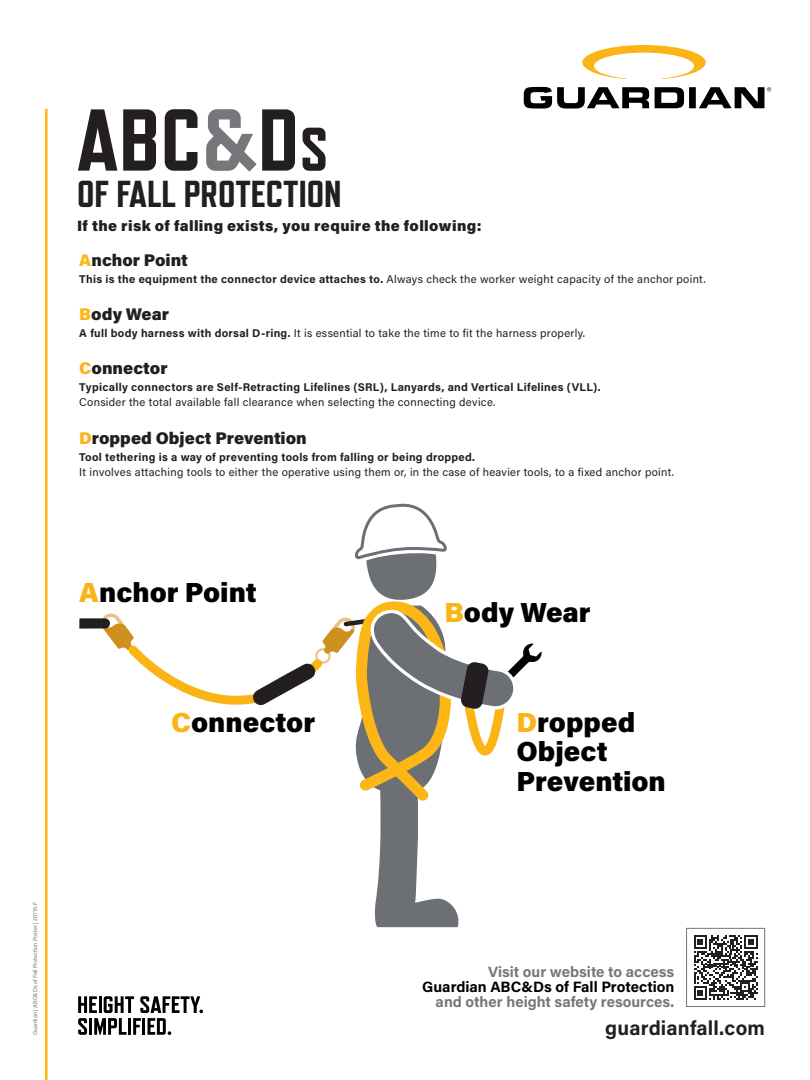
<style>
.page{position:relative;width:810px;height:1080px;background:#fff}
.page>*{position:absolute;margin:0;border:0;box-sizing:border-box;transform-origin:0 0}
.t1{font:800 87.5px "Refrigerator Deluxe";color:#231f20}
.t2{font:800 37.5px "Refrigerator Deluxe";color:#231f20}
.t3{font:900 27.56px/29.4px "Acumin Pro";color:#000}
.t4{font:700 20.06px "Acumin Pro";letter-spacing:.01em;color:#231f20}
.t5{font:900 16.88px "Acumin Pro";color:#231f20}
.t6{font:700 15px "Acumin Pro";color:#76777b}
.t7{font:900 15px "Acumin Pro";letter-spacing:.025em;color:#231f20}
.t8{font:700 15px "Acumin Pro";color:#000}
.t9{font:11.25px "Acumin Pro";letter-spacing:.025em;color:#231f20}
.t10{font:700 11.25px "Acumin Pro";letter-spacing:.025em;color:#231f20}
.t11{font:5.62px "Acumin Pro";color:#76777b}
.s1{color:#76777b}
.s2{font-size:61.25px}
.s3{color:#fcb615}
.s4{font-weight:700}
.s5{color:#fbb416}
</style>
<div class="page">
<svg style="left:582px;top:45px;width:124px;height:34px"></svg>
<svg style="left:524px;top:87px;width:247px;height:22px"></svg>
<svg style="left:78px;top:996px;width:125px;height:39px"></svg>
<svg style="left:45px;top:109px;width:3px;height:971px;background:#fcc036"></svg>
<svg style="left:374px;top:816px;width:85px;height:111px;fill:#6c7075"></svg>
<svg style="left:694px;top:935px;width:64px;height:65px"></svg>
<div style="left:686px;top:928px;width:79px;height:79px;border:1px solid #76777b"></div>
<svg style="left:79px;top:503px;width:463px;height:313px"></svg>
<h1 class="t1" style="left:77px;top:90px;width:253px">ABC<span class="s1">&amp;</span>D<span class="s2">s</span></h1>
<h2 class="t2" style="left:77px;top:172px;width:266px">OF FALL PROTECTION</h2>
<h3 class="t7" style="left:77px;top:215px;width:406px">If the risk of falling exists, you require the following:</h3>
<h3 class="t5" style="left:79px;top:248px;width:110px"><span class="s3">A</span>nchor Point</h3>
<p class="t9" style="left:79px;top:271px;width:628px"><span class="s4">This is the equipment the connector device attaches to.</span> Always check the worker weight capacity of the anchor point.</p>
<h3 class="t5" style="left:79px;top:302px;width:91px"><span class="s3">B</span>ody Wear</h3>
<p class="t9" style="left:79px;top:326px;width:507px"><span class="s4">A full body harness with dorsal D-ring.</span> It is essential to take the time to fit the harness properly.</p>
<h3 class="t5" style="left:79px;top:356px;width:90px"><span class="s5">C</span>onnector</h3>
<p class="t10" style="left:79px;top:380px;width:523px">Typically connectors are Self-Retracting Lifelines (SRL), Lanyards, and Vertical Lifelines (VLL).</p>
<p class="t9" style="left:79px;top:395px;width:418px">Consider the total available fall clearance when selecting the connecting device.</p>
<h3 class="t5" style="left:79px;top:426px;width:229px"><span class="s5">D</span>ropped Object Prevention</h3>
<p class="t10" style="left:79px;top:449px;width:397px">Tool tethering is a way of preventing tools from falling or being dropped.</p>
<p class="t9" style="left:79px;top:464px;width:596px">It involves attaching tools to either the operative using them or, in the case of heavier tools, to a fixed anchor point.</p>
<h3 class="t3" style="left:79px;top:576px;width:179px"><span class="s5">A</span>nchor Point</h3>
<h3 class="t3" style="left:171px;top:706px;width:146px"><span class="s5">C</span>onnector</h3>
<h3 class="t3" style="left:444px;top:597px;width:148px"><span class="s5">B</span>ody Wear</h3>
<h3 class="t3" style="left:517px;top:706px;width:151px"><span class="s5">D</span>ropped<br>Object<br>Prevention</h3>
<p class="t11" style="left:31px;top:1035px;width:135px;rotate:-90deg">Guardian | ABC&amp;Ds of Fall Protection Poster | 20715-F</p>
<h3 class="t6" style="left:488px;top:961px;width:188px">Visit our website to access</h3>
<h3 class="t8" style="left:422px;top:976px;width:254px">Guardian ABC&amp;Ds of Fall Protection</h3>
<h3 class="t6" style="left:436px;top:991px;width:240px">and other height safety resources.</h3>
<h3 class="t4" style="left:605px;top:1014px;width:161px">guardianfall.com</h3>
</div>
